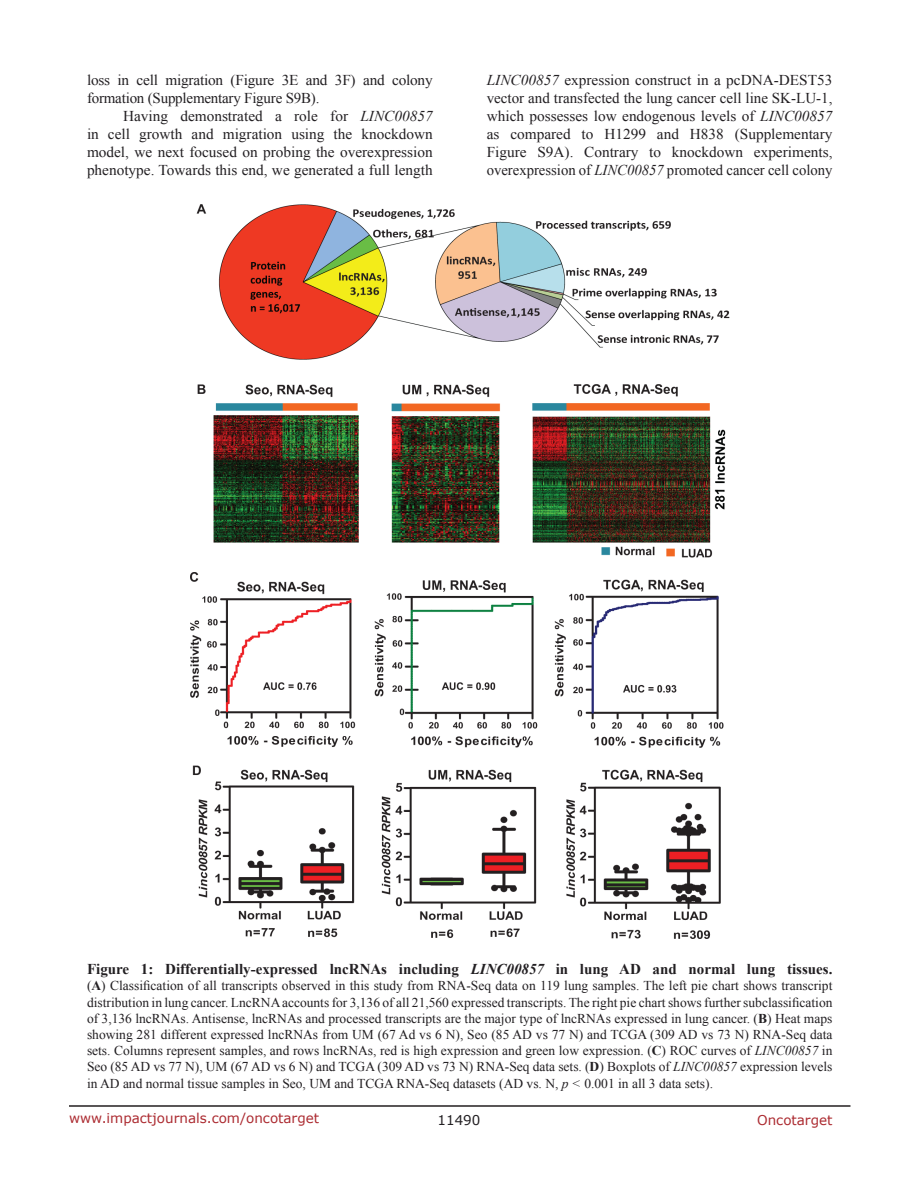
<style>
.page{position:relative;width:918px;height:1188px;background:#fff}
.page>*{position:absolute;margin:0;border:0;box-sizing:border-box;transform-origin:0 0}
.BodyText{font:15px/18px "Times New Roman";color:#221f22;text-align:justify}
.FigureText{font:700 15px "Times New Roman";color:#221f22}
.FigureText-2{font:13.5px/16.2px "Times New Roman";color:#221f22;text-align:justify}
.t1{font:13.5px "Verdana";color:#ac2b31}
.t2{font:13.5px "Verdana";color:#221f22}
.s1{font-style:italic}
.s2{font-weight:700}
</style>
<div class="page">
<hr style="left:69px;top:1105px;width:781px;height:2px;background:#231f20">
<img style="left:190px;top:204px;width:539px;height:734px">
<p class="BodyText" style="left:87px;top:71px;width:347px">loss in cell migration (Figure 3E and 3F) and colony formation (Supplementary Figure S9B).</p>
<p class="BodyText" style="left:87px;top:107px;width:347px;text-indent:36px">Having demonstrated a role for <span class="s1">LINC00857 </span>in cell growth and migration using the knockdown model, we next focused on probing the overexpression phenotype. Towards this end, we generated a full length</p>
<p class="BodyText" style="left:487px;top:71px;width:347px"><span class="s1">LINC00857</span> expression construct in a pcDNA-DEST53 vector and transfected the lung cancer cell line SK-LU-1, which possesses low endogenous levels of <span class="s1">LINC00857 </span>as compared to H1299 and H838 (Supplementary Figure S9A). Contrary to knockdown experiments, overexpression of <span class="s1">LINC00857</span> promoted cancer cell colony</p>
<p class="FigureText" style="left:87px;top:959px;width:747px">Figure 1: Differentially-expressed lncRNAs including <span class="s1">LINC00857</span> in lung AD and normal lung tissues.</p>
<p class="FigureText-2" style="left:87px;top:977px;width:747px">(<span class="s2">A</span>) Classification of all transcripts observed in this study from RNA-Seq data on 119 lung samples. The left pie chart shows transcript distribution in lung cancer. LncRNA accounts for 3,136 of all 21,560 expressed transcripts. The right pie chart shows further subclassification of 3,136 lncRNAs. Antisense, lncRNAs and processed transcripts are the major type of lncRNAs expressed in lung cancer. (<span class="s2">B</span>) Heat maps showing 281 different expressed lncRNAs from UM (67 Ad vs 6 N), Seo (85 AD vs 77 N) and TCGA (309 AD vs 73 N) RNA-Seq data sets. Columns represent samples, and rows lncRNAs, red is high expression and green low expression. (<span class="s2">C</span>) ROC curves of <span class="s1">LINC00857</span> in Seo (85 AD vs 77 N), UM (67 AD vs 6 N) and TCGA (309 AD vs 73 N) RNA-Seq data sets. (<span class="s2">D</span>) Boxplots of <span class="s1">LINC00857</span> expression levels in AD and normal tissue samples in Seo, UM and TCGA RNA-Seq datasets (AD vs. N, <span class="s1">p &lt;</span> 0.001 in all 3 data sets).</p>
<p class="t1" style="left:69px;top:1109px;width:252px">www.impactjournals.com/oncotarget</p>
<p class="t2" style="left:438px;top:1111px;width:44px">11490</p>
<p class="t1" style="left:757px;top:1111px;width:77px">Oncotarget</p>
</div>
